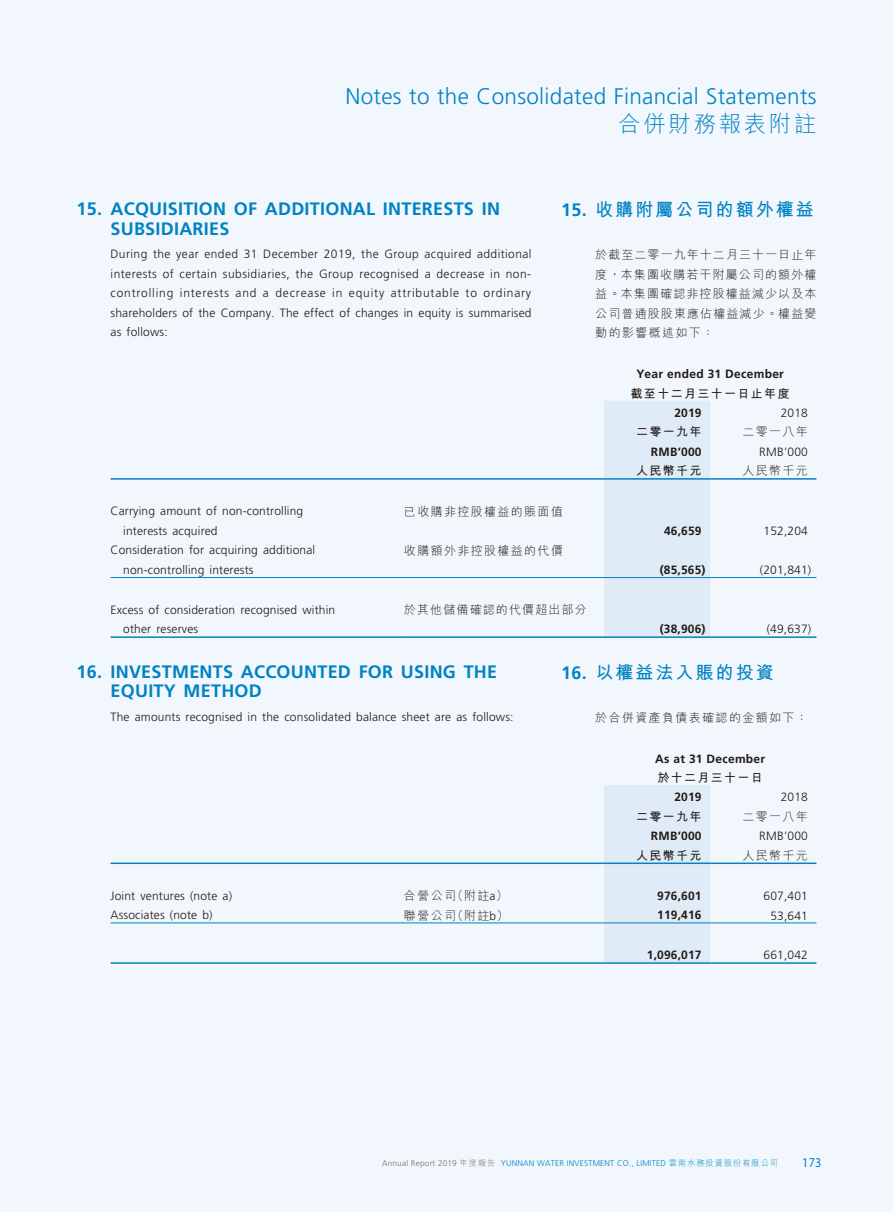
<style>
.page{position:relative;width:893px;height:1212px;background:#f1f7fc}
.page>*{position:absolute;margin:0;border:0;box-sizing:border-box;transform-origin:0 0}
.t1{font:300 22.5px "Frutiger";letter-spacing:.015em;color:#0082c3}
.t2{font:300 22.5px "M Hei HK";letter-spacing:.115em;color:#0082c3}
.t3{font:700 18px/19.5px "Frutiger";letter-spacing:.015em;color:#0082c3}
.t4{font:700 18px "M Hei HK";letter-spacing:.115em;color:#0082c3}
.t5{font:13.5px "Myriad Pro";color:#0082c3;scale:.9 1}
.t6{font:300 12px/19.5px "Frutiger";letter-spacing:.015em;color:#231916}
.t7{font:300 12px/19.5px "M Hei HK";letter-spacing:.115em;color:#231916;text-align:justify}
.t8{font:700 12px "Frutiger";letter-spacing:.015em;color:#231916}
.t9{font:700 12px "M Hei HK";letter-spacing:.115em;color:#231916}
.t10{font:300 12px "M Hei HK";letter-spacing:.095em;color:#231916}
.t11{font:300 8.25px "Frutiger";letter-spacing:.025em;color:#0082c3}
.s1{font-family:"Frutiger"}
.s2{color:#727272}
.s3{font-family:"M Hei HK";color:#727272}
.s4{font-family:"M Hei HK"}
</style>
<div class="page">
<div style="left:604px;top:401px;width:106px;height:235px;background:#dfecf7"></div>
<hr style="left:111px;top:478px;width:293px;height:2px;background:#0082c3">
<hr style="left:404px;top:478px;width:200px;height:2px;background:#0082c3">
<hr style="left:604px;top:478px;width:106px;height:2px;background:#0082c3">
<hr style="left:710px;top:478px;width:106px;height:2px;background:#0082c3">
<hr style="left:111px;top:636px;width:293px;height:2px;background:#0082c3">
<hr style="left:404px;top:636px;width:200px;height:2px;background:#0082c3">
<hr style="left:604px;top:636px;width:106px;height:2px;background:#0082c3">
<hr style="left:710px;top:636px;width:106px;height:2px;background:#0082c3">
<hr style="left:111px;top:577px;width:293px;height:1px;background:#0082c3">
<hr style="left:404px;top:577px;width:200px;height:1px;background:#0082c3">
<hr style="left:604px;top:577px;width:106px;height:1px;background:#0082c3">
<hr style="left:710px;top:577px;width:106px;height:1px;background:#0082c3">
<div style="left:604px;top:785px;width:106px;height:177px;background:#dfecf7"></div>
<hr style="left:111px;top:862px;width:293px;height:2px;background:#0082c3">
<hr style="left:404px;top:862px;width:200px;height:2px;background:#0082c3">
<hr style="left:604px;top:862px;width:106px;height:2px;background:#0082c3">
<hr style="left:710px;top:862px;width:106px;height:2px;background:#0082c3">
<hr style="left:111px;top:962px;width:293px;height:2px;background:#0082c3">
<hr style="left:404px;top:962px;width:200px;height:2px;background:#0082c3">
<hr style="left:604px;top:962px;width:106px;height:2px;background:#0082c3">
<hr style="left:710px;top:962px;width:106px;height:2px;background:#0082c3">
<hr style="left:111px;top:922px;width:293px;height:1px;background:#0082c3">
<hr style="left:404px;top:922px;width:200px;height:1px;background:#0082c3">
<hr style="left:604px;top:922px;width:106px;height:1px;background:#0082c3">
<hr style="left:710px;top:922px;width:106px;height:1px;background:#0082c3">
<h1 class="t1" style="left:345px;top:84px;width:473px">Notes to the Consolidated Financial Statements</h1>
<h1 class="t2" style="left:618px;top:108px;width:199px">合併財務報表附註</h1>
<h2 class="t3" style="left:111px;top:199px;width:391px;text-indent:-34px">15. ACQUISITION OF ADDITIONAL INTERESTS IN<br>SUBSIDIARIES</h2>
<p class="t6" style="left:111px;top:245px;width:423px;text-align:justify">During the year ended 31 December 2019, the Group acquired additional interests of certain subsidiaries, the Group recognised a decrease in non&shy;controlling interests and a decrease in equity attributable to ordinary shareholders of the Company. The effect of changes in equity is summarised as follows:</p>
<h2 class="t4" style="left:561px;top:196px;width:254px"><span class="s1">15.</span> 收購附屬公司的額外權益</h2>
<p class="t7" style="left:595px;top:245px;width:223px">於截至二零一九年十二月三十一日止年度，本集團收購若干附屬公司的額外權益。本集團確認非控股權益減少以及本公司普通股股東應佔權益減少。權益變動的影響概述如下：</p>
<p class="t8" style="left:636px;top:367px;width:149px">Year ended 31 December</p>
<p class="t9" style="left:631px;top:385px;width:161px">截至十二月三十一日止年度</p>
<p class="t8" style="left:674px;top:406px;width:29px">2019</p>
<p class="t9" style="left:636px;top:423px;width:67px">二零一九年</p>
<p class="t6" style="left:781px;top:403px;width:29px">2018</p>
<p class="t7" style="left:742px;top:422px;width:67px">二零一八年</p>
<p class="t8" style="left:651px;top:444px;width:52px">RMB’000</p>
<p class="t9" style="left:636px;top:462px;width:67px">人民幣千元</p>
<p class="t6" style="left:759px;top:442px;width:50px">RMB’000</p>
<p class="t7" style="left:742px;top:460px;width:67px">人民幣千元</p>
<p class="t6" style="left:123px;top:502px;width:181px;text-indent:-13px">Carrying amount of non-controlling interests acquired</p>
<p class="t7" style="left:404px;top:501px;width:161px">已收購非控股權益的賬面值</p>
<p class="t6" style="left:123px;top:541px;width:193px;text-indent:-13px">Consideration for acquiring additional non-controlling interests</p>
<p class="t7" style="left:404px;top:540px;width:161px">收購額外非控股權益的代價</p>
<p class="t6" style="left:123px;top:600px;width:213px;text-indent:-13px">Excess of consideration recognised within other reserves</p>
<p class="t10" style="left:404px;top:601px;width:184px">於其他儲備確認的代價超出部分</p>
<p class="t8" style="left:664px;top:524px;width:39px">46,659</p>
<p class="t6" style="left:763px;top:521px;width:46px">152,204</p>
<p class="t8" style="left:660px;top:563px;width:47px">(85,565)</p>
<p class="t6" style="left:760px;top:560px;width:53px">(201,841)</p>
<p class="t8" style="left:660px;top:622px;width:47px">(38,906)</p>
<p class="t6" style="left:767px;top:620px;width:46px">(49,637)</p>
<h2 class="t3" style="left:111px;top:662px;width:388px;text-indent:-34px">16. INVESTMENTS ACCOUNTED FOR USING THE<br>EQUITY METHOD</h2>
<p class="t6" style="left:111px;top:707px;width:405px">The amounts recognised in the consolidated balance sheet are as follows:</p>
<h2 class="t4" style="left:561px;top:659px;width:214px"><span class="s1">16.</span> 以權益法入賬的投資</h2>
<p class="t7" style="left:595px;top:707px;width:214px">於合併資產負債表確認的金額如下：</p>
<p class="t8" style="left:655px;top:751px;width:112px">As at 31 December</p>
<p class="t9" style="left:657px;top:769px;width:107px">於十二月三十一日</p>
<p class="t8" style="left:674px;top:790px;width:29px">2019</p>
<p class="t9" style="left:636px;top:808px;width:67px">二零一九年</p>
<p class="t6" style="left:781px;top:787px;width:29px">2018</p>
<p class="t7" style="left:742px;top:806px;width:67px">二零一八年</p>
<p class="t8" style="left:651px;top:829px;width:52px">RMB’000</p>
<p class="t9" style="left:636px;top:846px;width:67px">人民幣千元</p>
<p class="t6" style="left:759px;top:826px;width:50px">RMB’000</p>
<p class="t7" style="left:742px;top:845px;width:67px">人民幣千元</p>
<p class="t6" style="left:111px;top:886px;width:123px">Joint ventures (note a)</p>
<p class="t7" style="left:404px;top:885px;width:105px">合營公司（附註<span class="s1">a</span>）</p>
<p class="t8" style="left:657px;top:888px;width:46px">976,601</p>
<p class="t6" style="left:763px;top:886px;width:46px">607,401</p>
<p class="t6" style="left:111px;top:905px;width:104px">Associates (note b)</p>
<p class="t7" style="left:404px;top:905px;width:106px">聯營公司（附註<span class="s1">b</span>）</p>
<p class="t8" style="left:657px;top:908px;width:46px">119,416</p>
<p class="t6" style="left:770px;top:906px;width:39px">53,641</p>
<p class="t8" style="left:647px;top:948px;width:56px">1,096,017</p>
<p class="t6" style="left:763px;top:945px;width:46px">661,042</p>
<p class="t11" style="left:382px;top:1159px;width:398px"><span class="s2">Annual Report 2019</span> <span class="s3">年度報告</span> YUNNAN WATER INVESTMENT CO., LIMITED <span class="s4">雲南水務投資股份有限公司</span></p>
<p class="t5" style="left:802px;top:1155px;width:23px">173</p>
</div>
